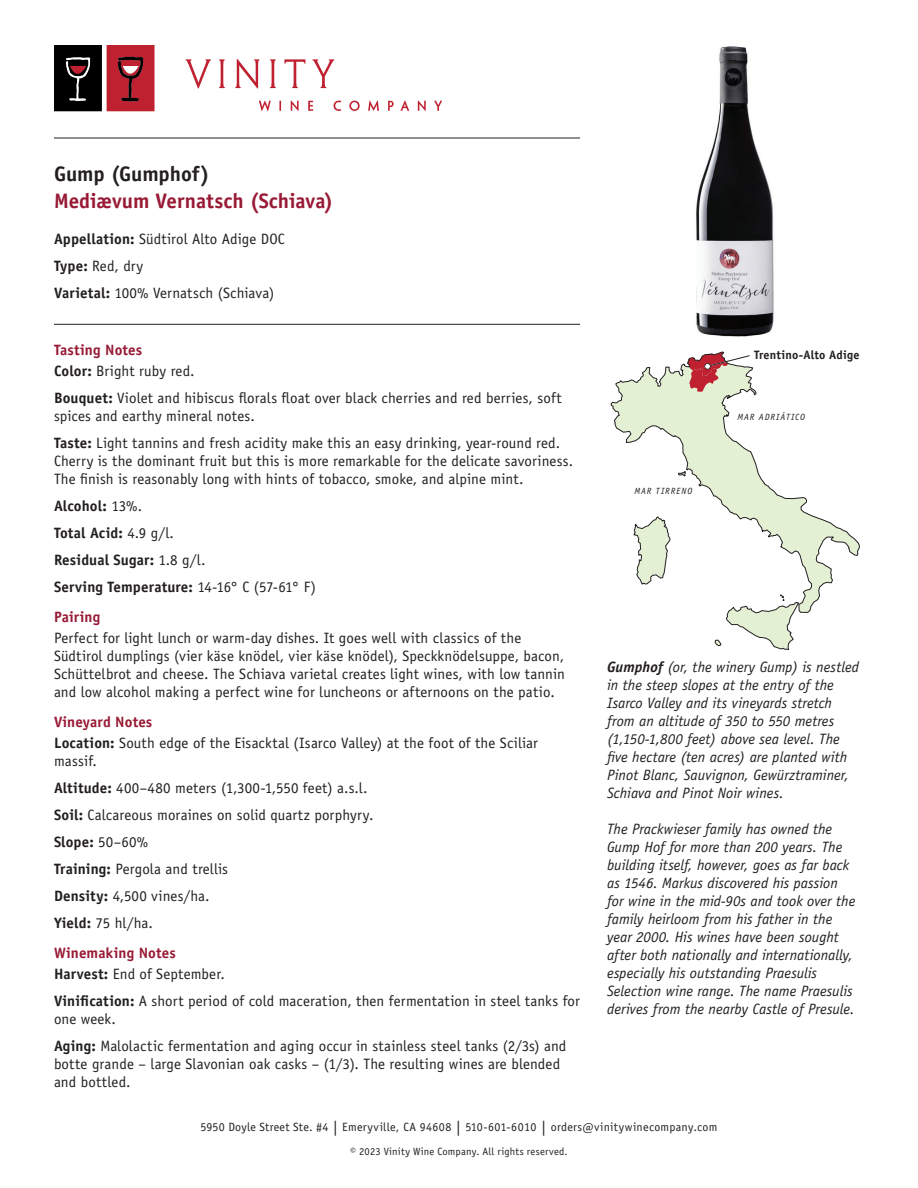
<style>
.page{position:relative;width:918px;height:1188px;background:#fff}
.page>*{position:absolute;margin:0;border:0;box-sizing:border-box;transform-origin:0 0}
.Wine_Name{font:700 21px "Officina Sans Std";color:#981a35}
.Producer{font:700 21px "Officina Sans Std";letter-spacing:-.005em;color:#231f20}
.Specs{font:15px/18px "Officina Sans Std";letter-spacing:.005em;color:#231f20}
.Producer_profile{font:italic 15px/18px "Officina Sans Std";color:#231f20}
.Specs-2{font:700 15px "Officina Sans Std";letter-spacing:.005em;color:#231f20}
.Subhead{font:700 15px "Officina Sans Std";letter-spacing:.01em;color:#981a35}
.t1{font:700 12.15px "Officina Sans Std";letter-spacing:.015em;color:#231f20}
.Wine_Header{font:12px "Officina Sans Std";letter-spacing:.025em;color:#231f20}
.Master_Page_Number{font:10.5px "Officina Sans Std";letter-spacing:.02em;color:#231f20}
.t2{font:italic 9px "Officina Sans Std";letter-spacing:.105em;color:#231f20}
.s1{font-weight:700}
.s2{font-weight:400}
.s3{font-size:15px}
</style>
<div class="page">
<hr style="left:54px;top:324px;width:526px;height:1px;background:#231f20">
<img style="left:696px;top:46px;width:78px;height:291px">
<svg style="left:611px;top:352px;width:249px;height:298px"></svg>
<hr style="left:54px;top:138px;width:526px;height:1px;background:#231f20">
<svg style="left:54px;top:45px;width:101px;height:66px"></svg>
<svg style="left:186px;top:59px;width:25px;height:29px"></svg>
<svg style="left:219px;top:59px;width:6px;height:29px"></svg>
<svg style="left:235px;top:59px;width:24px;height:29px"></svg>
<svg style="left:270px;top:59px;width:6px;height:29px"></svg>
<svg style="left:284px;top:59px;width:21px;height:29px"></svg>
<svg style="left:313px;top:59px;width:21px;height:29px"></svg>
<svg style="left:259px;top:101px;width:12px;height:10px"></svg>
<svg style="left:279px;top:101px;width:2px;height:10px"></svg>
<svg style="left:291px;top:101px;width:8px;height:10px"></svg>
<svg style="left:308px;top:101px;width:5px;height:10px"></svg>
<svg style="left:334px;top:101px;width:7px;height:10px"></svg>
<svg style="left:349px;top:101px;width:11px;height:10px"></svg>
<svg style="left:368px;top:101px;width:11px;height:10px"></svg>
<svg style="left:388px;top:101px;width:6px;height:10px"></svg>
<svg style="left:401px;top:101px;width:8px;height:10px"></svg>
<svg style="left:418px;top:101px;width:8px;height:10px"></svg>
<svg style="left:434px;top:101px;width:8px;height:10px"></svg>
<p class="Producer" style="left:54px;top:160px;width:157px">Gump (Gumphof)</p>
<p class="Wine_Name" style="left:54px;top:187px;width:281px">Mediævum Vernatsch (Schiava)</p>
<p class="Specs" style="left:54px;top:230px;width:232px"><span class="s1">Appellation:</span> Südtirol Alto Adige DOC</p>
<p class="Specs" style="left:54px;top:257px;width:91px"><span class="s1">Type:</span> Red, dry</p>
<p class="Specs" style="left:54px;top:284px;width:222px"><span class="s1">Varietal:</span> 100% Vernatsch (Schiava)</p>
<p class="Subhead" style="left:54px;top:340px;width:90px">Tasting Notes</p>
<p class="Specs" style="left:54px;top:362px;width:142px"><span class="s1">Color:</span> Bright ruby red.</p>
<p class="Specs" style="left:54px;top:389px;width:509px"><span class="s1">Bouquet:</span> Violet and hibiscus florals float over black cherries and red berries, soft spices and earthy mineral notes.</p>
<p class="Specs" style="left:54px;top:434px;width:521px"><span class="s1">Taste:</span> Light tannins and fresh acidity make this an easy drinking, year-round red.<br>Cherry is the dominant fruit but this is more remarkable for the delicate savoriness.<br>The finish is reasonably long with hints of tobacco, smoke, and alpine mint.</p>
<p class="Specs-2" style="left:54px;top:496px;width:90px">Alcohol: <span class="s2">13%.</span></p>
<p class="Specs-2" style="left:54px;top:523px;width:122px">Total Acid: <span class="s2">4.9 g/l.</span></p>
<p class="Specs-2" style="left:54px;top:550px;width:153px">Residual Sugar: <span class="s2">1.8 g/l.</span></p>
<p class="Specs-2" style="left:54px;top:577px;width:264px">Serving Temperature: <span class="s2">14-16° C (57-61° F)</span></p>
<p class="Subhead" style="left:54px;top:607px;width:48px">Pairing</p>
<p class="Specs" style="left:54px;top:629px;width:512px">Perfect for light lunch or warm-day dishes. It goes well with classics of the Südtirol dumplings (vier käse knödel, vier käse knödel), Speckknödelsuppe, bacon, Schüttelbrot and cheese. The Schiava varietal creates light wines, with low tannin and low alcohol making a perfect wine for luncheons or afternoons on the patio.</p>
<p class="Subhead" style="left:54px;top:712px;width:100px">Vineyard Notes</p>
<p class="Specs" style="left:54px;top:734px;width:485px"><span class="s1">Location:</span> South edge of the Eisacktal (Isarco Valley) at the foot of the Sciliar massif.</p>
<p class="Specs" style="left:54px;top:779px;width:315px"><span class="s1">Altitude:</span> 400–480 meters (1,300-1,550 feet) a.s.l.</p>
<p class="Specs" style="left:54px;top:806px;width:321px"><span class="s1">Soil:</span> Calcareous moraines on solid quartz porphyry.</p>
<p class="Specs-2" style="left:54px;top:832px;width:96px">Slope: <span class="s2">50–60%</span></p>
<p class="Specs" style="left:54px;top:860px;width:176px"><span class="s1">Training:</span> Pergola and trellis</p>
<p class="Specs" style="left:54px;top:887px;width:157px"><span class="s1">Density:</span> 4,500 vines/ha.</p>
<p class="Specs" style="left:54px;top:914px;width:100px"><span class="s1">Yield:</span> 75 hl/ha.</p>
<p class="Subhead" style="left:54px;top:943px;width:123px">Winemaking Notes</p>
<p class="Specs" style="left:54px;top:965px;width:172px"><span class="s1">Harvest:</span> End of September.</p>
<p class="Specs" style="left:54px;top:992px;width:527px"><span class="s1">Vinification:</span> A short period of cold maceration, then fermentation in steel tanks for one week.</p>
<p class="Specs" style="left:54px;top:1037px;width:514px"><span class="s1">Aging:</span> Malolactic fermentation and aging occur in stainless steel tanks (2/3s) and botte grande – large Slavonian oak casks – (1/3). The resulting wines are blended and bottled.</p>
<p class="Wine_Header" style="left:201px;top:1120px;width:518px">5950 Doyle Street Ste. #4 <span class="s3">|</span> Emeryville, CA 94608 <span class="s3">|</span> 510-601-6010 <span class="s3">|</span> orders@vinitywinecompany.com</p>
<p class="Master_Page_Number" style="left:350px;top:1145px;width:219px">© 2023 Vinity Wine Company. All rights reserved.</p>
<p class="t1" style="left:754px;top:348px;width:107px">Trentino-Alto Adige</p>
<p class="t2" style="left:737px;top:411px;width:69px">MAR ADRIÁTICO</p>
<p class="t2" style="left:634px;top:486px;width:59px">MAR TIRRENO</p>
<p class="Producer_profile" style="left:607px;top:658px;width:253px"><span class="s1">Gumphof</span> (or, the winery Gump) is nestled in the steep slopes at the entry of the Isarco Valley and its vineyards stretch from an altitude of 350 to 550 metres (1,150-1,800 feet) above sea level. The five hectare (ten acres) are planted with Pinot Blanc, Sauvignon, Gewürztraminer, Schiava and Pinot Noir wines.</p>
<p class="Producer_profile" style="left:607px;top:820px;width:250px">The Prackwieser family has owned the Gump Hof for more than 200 years. The building itself, however, goes as far back as 1546. Markus discovered his passion for wine in the mid-90s and took over the family heirloom from his father in the year 2000. His wines have been sought after both nationally and internationally, especially his outstanding Praesulis Selection wine range. The name Praesulis derives from the nearby Castle of Presule.</p>
</div>
